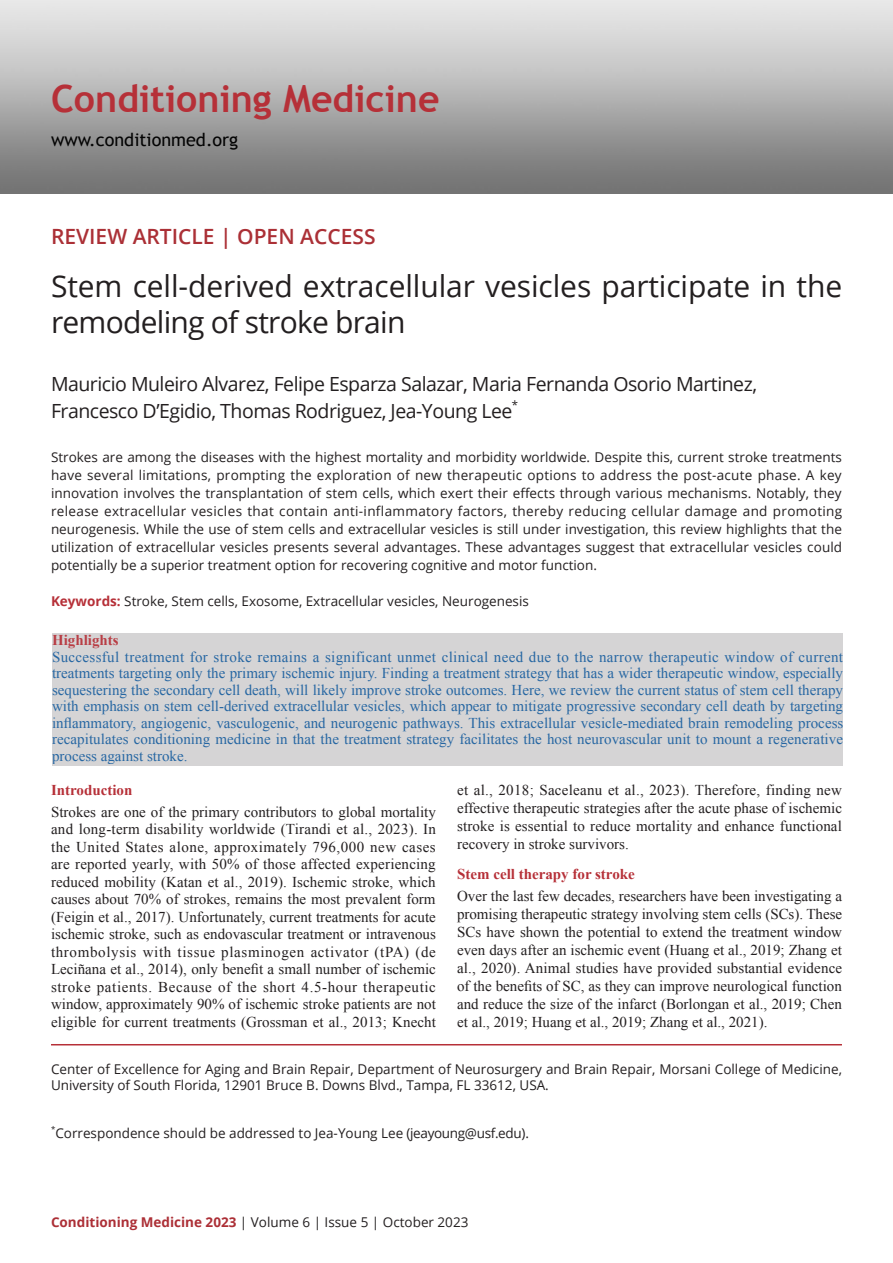
<style>
.page{position:relative;width:893px;height:1263px;background:#fff}
.page>*{position:absolute;margin:0;border:0;box-sizing:border-box;transform-origin:0 0}
.t1{font:700 37.5px "Trebuchet MS";color:#b63038}
.t2{font:30px/36px "Open Sans";letter-spacing:-.005em;color:#231f20}
.t3{font:600 21px "Open Sans";color:#ab3036}
.t4{font:19.5px/27px "Open Sans";letter-spacing:-.025em;color:#231f20}
.t5{font:18px "Trebuchet MS";color:#030303}
.t6{font:15px/17.5px "Times New Roman";color:#231f20;text-align:justify}
.t7{font:15px/16.5px "Times New Roman";letter-spacing:.005em;color:#175d9e;text-align:justify}
.t8{font:700 15px "Times New Roman";color:#b63038}
.t9{font:13.5px/18px "Open Sans";color:#231f20;text-align:justify}
.t10{font:11.4px "Open Sans";color:#231f20}
.t11{font:7.8px "Open Sans";color:#231f20}
.s1{font-weight:700;color:#b63038}
.s2{font-weight:700;color:#ac2f36}
</style>
<div class="page">
<hr style="left:51px;top:1044px;width:791px;height:1px;background:#b63038">
<div style="left:52px;top:632px;width:791px;height:133px;background:#d5d4d5"></div>
<p class="t1" style="left:51px;top:76px;width:390px">Conditioning Medicine</p>
<p class="t5" style="left:51px;top:129px;width:189px">www.conditionmed.org</p>
<p class="t3" style="left:51px;top:222px;width:326px">REVIEW ARTICLE | OPEN ACCESS</p>
<p class="t2" style="left:51px;top:267px;width:793px">Stem cell-derived extracellular vesicles participate in the remodeling of stroke brain</p>
<p class="t4" style="left:51px;top:370px;width:708px">Mauricio Muleiro Alvarez, Felipe Esparza Salazar, Maria Fernanda Osorio Martinez,<br>Francesco D’Egidio, Thomas Rodriguez, Jea-Young Lee</p>
<p class="t10" style="left:512px;top:397px;width:8px">*</p>
<p class="t9" style="left:51px;top:448px;width:793px">Strokes are among the diseases with the highest mortality and morbidity worldwide. Despite this, current stroke treatments have several limitations, prompting the exploration of new therapeutic options to address the post-acute phase. A key innovation involves the transplantation of stem cells, which exert their effects through various mechanisms. Notably, they release extracellular vesicles that contain anti-inflammatory factors, thereby reducing cellular damage and promoting neurogenesis. While the use of stem cells and extracellular vesicles is still under investigation, this review highlights that the utilization of extracellular vesicles presents several advantages. These advantages suggest that extracellular vesicles could potentially be a superior treatment option for recovering cognitive and motor function.</p>
<p class="t9" style="left:51px;top:592px;width:479px"><span class="s1">Keywords:</span> Stroke, Stem cells, Exosome, Extracellular vesicles, Neurogenesis</p>
<p class="t8" style="left:52px;top:630px;width:68px">Highlights</p>
<p class="t7" style="left:52px;top:648px;width:793px">Successful treatment for stroke remains a significant unmet clinical need due to the narrow therapeutic window of current treatments targeting only the primary ischemic injury. Finding a treatment strategy that has a wider therapeutic window, especially sequestering the secondary cell death, will likely improve stroke outcomes. Here, we review the current status of stem cell therapy with emphasis on stem cell-derived extracellular vesicles, which appear to mitigate progressive secondary cell death by targeting inflammatory, angiogenic, vasculogenic, and neurogenic pathways. This extracellular vesicle-mediated brain remodeling process recapitulates conditioning medicine in that the treatment strategy facilitates the host neurovascular unit to mount a regenerative process against stroke.</p>
<p class="t8" style="left:51px;top:779px;width:83px">Introduction</p>
<p class="t6" style="left:51px;top:803px;width:386px">Strokes are one of the primary contributors to global mortality and long-term disability worldwide (Tirandi et al., 2023). In the United States alone, approximately 796,000 new cases are reported yearly, with 50% of those affected experiencing reduced mobility (Katan et al., 2019). Ischemic stroke, which causes about 70% of strokes, remains the most prevalent form (Feigin et al., 2017). Unfortunately, current treatments for acute ischemic stroke, such as endovascular treatment or intravenous thrombolysis with tissue plasminogen activator (tPA) (de Leciñana et al., 2014), only benefit a small number of ischemic stroke patients. Because of the short 4.5-hour therapeutic window, approximately 90% of ischemic stroke patients are not eligible for current treatments (Grossman et al., 2013; Knecht</p>
<p class="t6" style="left:457px;top:781px;width:386px">et al., 2018; Saceleanu et al., 2023). Therefore, finding new effective therapeutic strategies after the acute phase of ischemic stroke is essential to reduce mortality and enhance functional recovery in stroke survivors.</p>
<p class="t8" style="left:457px;top:864px;width:179px">Stem cell therapy for stroke</p>
<p class="t6" style="left:457px;top:887px;width:387px">Over the last few decades, researchers have been investigating a promising therapeutic strategy involving stem cells (SCs). These SCs have shown the potential to extend the treatment window even days after an ischemic event (Huang et al., 2019; Zhang et al., 2020). Animal studies have provided substantial evidence of the benefits of SC, as they can improve neurological function and reduce the size of the infarct (Borlongan et al., 2019; Chen et al., 2019; Huang et al., 2019; Zhang et al., 2021).</p>
<p class="t9" style="left:51px;top:1060px;width:792px;line-height:16.2px">Center of Excellence for Aging and Brain Repair, Department of Neurosurgery and Brain Repair, Morsani College of Medicine,<br>University of South Florida, 12901 Bruce B. Downs Blvd., Tampa, FL 33612, USA.</p>
<p class="t11" style="left:51px;top:1124px;width:6px">*</p>
<p class="t9" style="left:55px;top:1124px;width:475px">Correspondence should be addressed to Jea-Young Lee (jeayoung@usf.edu).</p>
<p class="t9" style="left:51px;top:1213px;width:419px"><span class="s2">Conditioning Medicine 2023</span> | Volume 6 | Issue 5 | October 2023</p>
</div>
